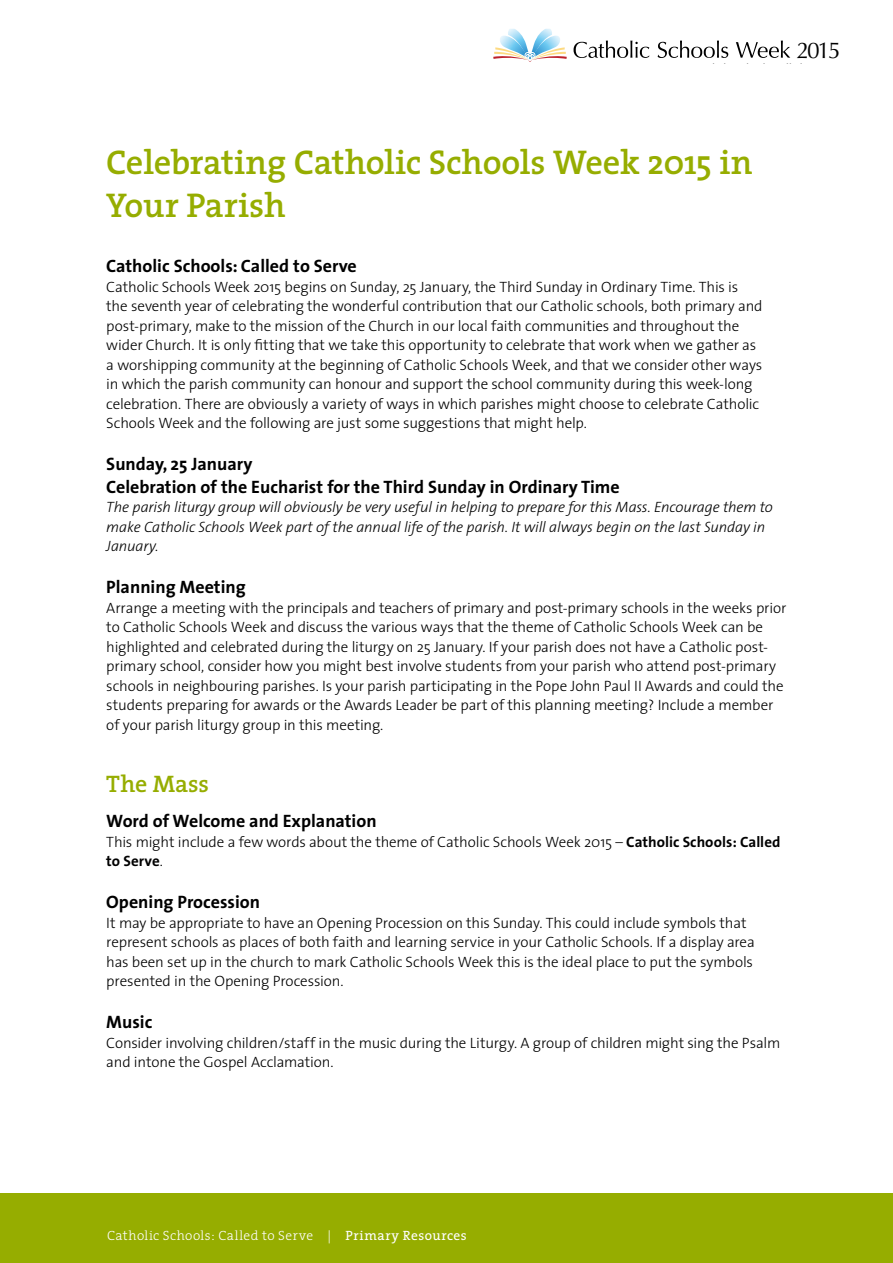
<style>
.page{position:relative;width:893px;height:1263px;background:#fff}
.page>*{position:absolute;margin:0;border:0;box-sizing:border-box;transform-origin:0 0}
.t1{font:600 34.5px/43.5px "The Serif";letter-spacing:-.01em;color:#96ad00}
.t2{font:600 24px "The Serif";color:#96ad00}
.t3{font:22.8px "Optima";color:#000}
.t4{font:700 18px/22.5px "The Sans";color:#000}
.t5{font:300 15px/19.5px "The Sans";letter-spacing:-.01em;color:#000}
.t6{font:italic 300 15px/19.5px "The Sans";letter-spacing:-.01em;color:#000}
.t7{font:300 13.5px "The Serif";letter-spacing:.03em;color:#fff}
.s1{font-weight:700}
.s2{font-weight:400}
</style>
<div class="page">
<div style="left:0;top:1194px;width:893px;height:69px;background:#96ad00"></div>
<svg style="left:573px;top:41px;width:76px;height:17px"></svg>
<svg style="left:658px;top:41px;width:70px;height:17px"></svg>
<svg style="left:736px;top:41px;width:54px;height:17px"></svg>
<svg style="left:493px;top:29px;width:74px;height:33px"></svg>
<h3 class="t3" style="left:797px;top:37px;width:45px">2015</h3>
<h1 class="t1" style="left:106px;top:140px;width:648px">Celebrating Catholic Schools Week 2015 in<br>Your Parish</h1>
<p class="t4" style="left:106px;top:254px;width:252px">Catholic Schools: Called to Serve</p>
<p class="t5" style="left:106px;top:276px;width:658px">Catholic Schools Week 2015 begins on Sunday, 25 January, the Third Sunday in Ordinary Time. This is the seventh year of celebrating the wonderful contribution that our Catholic schools, both primary and post-primary, make to the mission of the Church in our local faith communities and throughout the wider Church. It is only fitting that we take this opportunity to celebrate that work when we gather as a worshipping community at the beginning of Catholic Schools Week, and that we consider other ways in which the parish community can honour and support the school community during this week-long celebration. There are obviously a variety of ways in which parishes might choose to celebrate Catholic Schools Week and the following are just some suggestions that might help.</p>
<p class="t4" style="left:106px;top:452px;width:515px">Sunday, 25 January<br>Celebration of the Eucharist for the Third Sunday in Ordinary Time</p>
<p class="t6" style="left:106px;top:497px;width:668px">The parish liturgy group will obviously be very useful in helping to prepare for this Mass. Encourage them to make Catholic Schools Week part of the annual life of the parish. It will always begin on the last Sunday in<br>January.</p>
<p class="t4" style="left:106px;top:575px;width:141px">Planning Meeting</p>
<p class="t5" style="left:106px;top:597px;width:682px">Arrange a meeting with the principals and teachers of primary and post-primary schools in the weeks prior to Catholic Schools Week and discuss the various ways that the theme of Catholic Schools Week can be highlighted and celebrated during the liturgy on 25 January. If your parish does not have a Catholic post&shy;primary school, consider how you might best involve students from your parish who attend post-primary schools in neighbouring parishes. Is your parish participating in the Pope John Paul II Awards and could the students preparing for awards or the Awards Leader be part of this planning meeting? Include a member of your parish liturgy group in this meeting.</p>
<h2 class="t2" style="left:106px;top:764px;width:104px">The Mass</h2>
<p class="t4" style="left:106px;top:809px;width:272px">Word of Welcome and Explanation</p>
<p class="t5" style="left:106px;top:831px;width:676px">This might include a few words about the theme of Catholic Schools Week 2015 – <span class="s1">Catholic Schools: Called to Serve</span>.</p>
<p class="t4" style="left:106px;top:890px;width:155px">Opening Procession</p>
<p class="t5" style="left:106px;top:912px;width:650px">It may be appropriate to have an Opening Procession on this Sunday. This could include symbols that represent schools as places of both faith and learning service in your Catholic Schools. If a display area has been set up in the church to mark Catholic Schools Week this is the ideal place to put the symbols presented in the Opening Procession.</p>
<p class="t4" style="left:106px;top:1010px;width:48px">Music</p>
<p class="t5" style="left:106px;top:1032px;width:676px">Consider involving children/staff in the music during the Liturgy. A group of children might sing the Psalm and intone the Gospel Acclamation.</p>
<p class="t7" style="left:107px;top:1224px;width:361px">Catholic Schools: Called to Serve | <span class="s2">Primary Resources</span></p>
</div>
